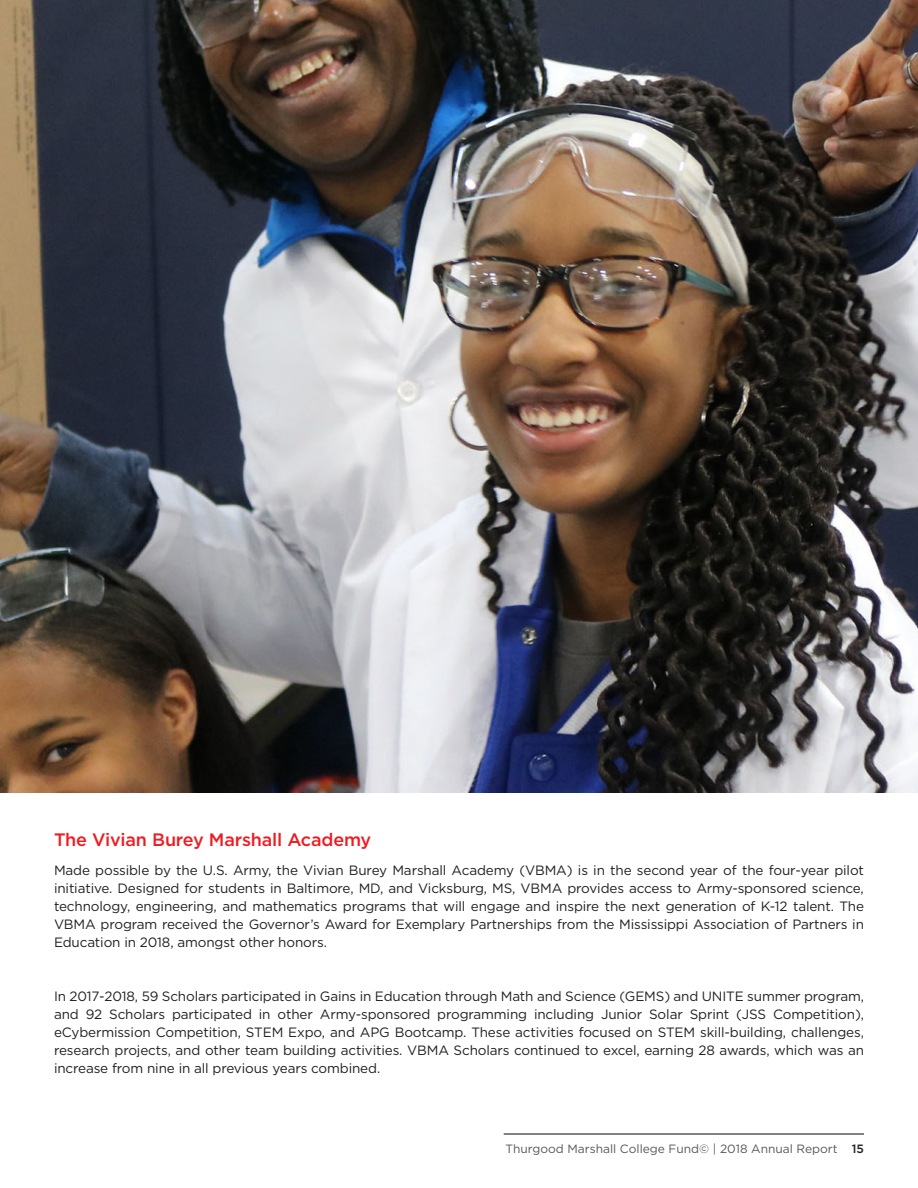
<style>
.page{position:relative;width:918px;height:1188px;background:#fff}
.page>*{position:absolute;margin:0;border:0;box-sizing:border-box;transform-origin:0 0}
.t1{font:500 18px "Gotham";letter-spacing:-.01em;color:#ee1d23}
.Body_1{font:13.5px/18px "Gotham";letter-spacing:-.01em;color:#231f20;text-align:justify}
.t2{font:12px "Gotham";color:#57585a}
.s1{font-weight:500;color:#231f20}
</style>
<div class="page">
<hr style="left:504px;top:1133px;width:360px;height:2px;background:#57585a">
<hr style="left:0;top:0;width:1px;height:1188px;background:#ed1b24">
<img style="left:0;top:0;width:918px;height:793px">
<h2 class="t1" style="left:54px;top:828px;width:319px">The Vivian Burey Marshall Academy</h2>
<p class="Body_1" style="left:54px;top:861px;width:812px">Made possible by the U.S. Army, the Vivian Burey Marshall Academy (VBMA) is in the second year of the four-year pilot initiative. Designed for students in Baltimore, MD, and Vicksburg, MS, VBMA provides access to Army-sponsored science, technology, engineering, and mathematics programs that will engage and inspire the next generation of K-12 talent. The VBMA program received the Governor’s Award for Exemplary Partnerships from the Mississippi Association of Partners in Education in 2018, amongst other honors.</p>
<p class="Body_1" style="left:54px;top:987px;width:812px">In 2017-2018, 59 Scholars participated in Gains in Education through Math and Science (GEMS) and UNITE summer program, and 92 Scholars participated in other Army-sponsored programming including Junior Solar Sprint (JSS Competition), eCybermission Competition, STEM Expo, and APG Bootcamp. These activities focused on STEM skill-building, challenges, research projects, and other team building activities. VBMA Scholars continued to excel, earning 28 awards, which was an increase from nine in all previous years combined.</p>
<p class="t2" style="left:506px;top:1141px;width:360px">Thurgood Marshall College Fund© | 2018 Annual Report <span class="s1">15</span></p>
</div>
